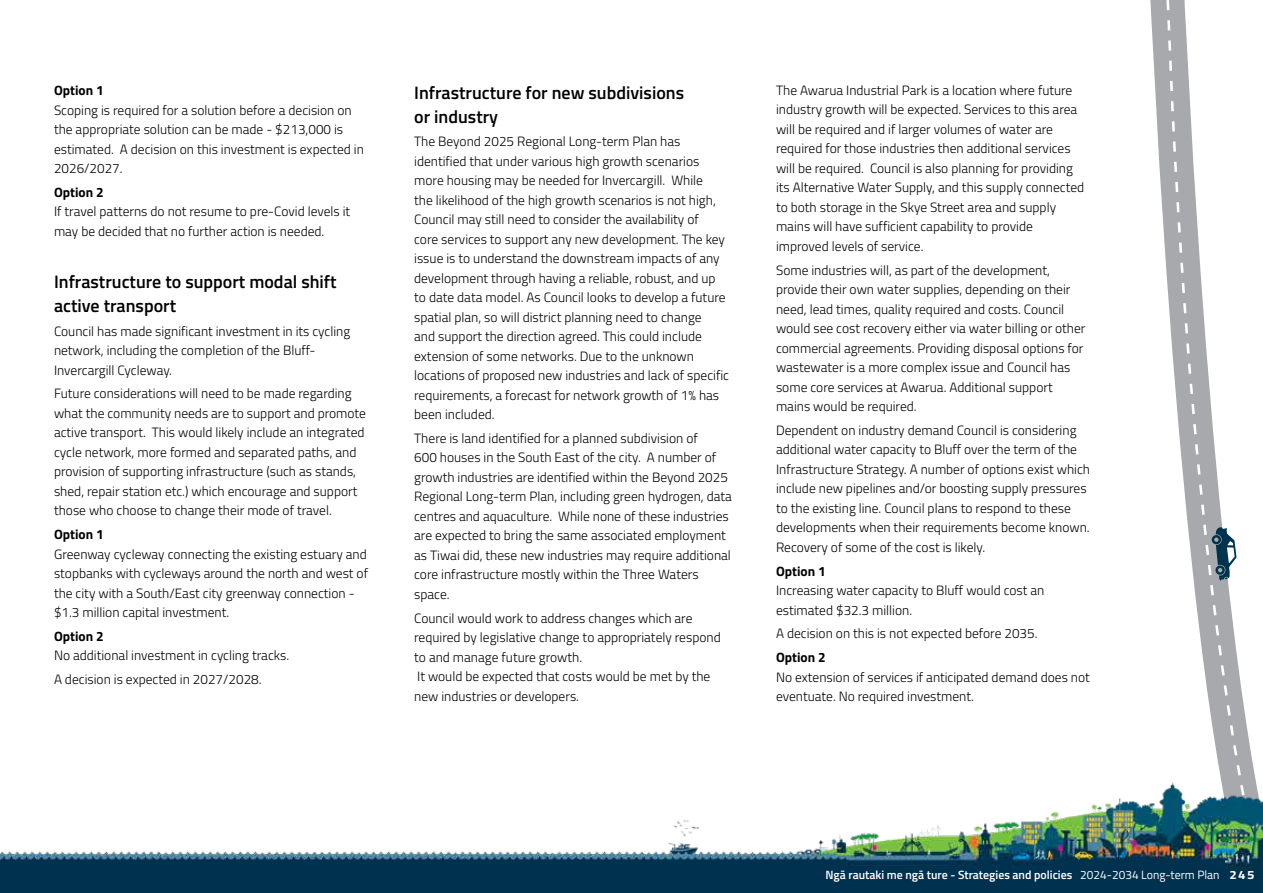
<style>
.page{position:relative;width:1263px;height:893px;background:#fff}
.page>*{position:absolute;margin:0;border:0;box-sizing:border-box;transform-origin:0 0}
.t1{font:600 18px/24px "Titillium";color:#000}
.t2{font:300 13.5px/19.5px "Titillium";color:#000}
.t3{font:700 13.5px "Titillium";color:#000}
.t4{font:600 12px "Titillium";color:#fff}
.s1{font-weight:400}
.s2{font-weight:700}
</style>
<div class="page">
<svg style="left:1150px;top:0;width:14px;height:233px"></svg>
<svg style="left:1164px;top:0;width:91px;height:775px"></svg>
<img style="left:0;top:775px;width:1263px;height:118px">
<svg style="left:1211px;top:527px;width:25px;height:54px"></svg>
<p class="t3" style="left:54px;top:80px;width:51px">Option 1</p>
<p class="t2" style="left:54px;top:100px;width:311px">Scoping is required for a solution before a decision on the appropriate solution can be made - $213,000 is estimated. A decision on this investment is expected in 2026/2027.</p>
<p class="t3" style="left:54px;top:182px;width:51px">Option 2</p>
<p class="t2" style="left:54px;top:201px;width:298px">If travel patterns do not resume to pre-Covid levels it may be decided that no further action is needed.</p>
<h1 class="t1" style="left:54px;top:269px;width:284px">Infrastructure to support modal shift active transport</h1>
<p class="t2" style="left:54px;top:321px;width:298px">Council has made significant investment in its cycling network, including the completion of the Bluff-<br>Invercargill Cycleway.</p>
<p class="t2" style="left:54px;top:383px;width:314px">Future considerations will need to be made regarding what the community needs are to support and promote active transport. This would likely include an integrated cycle network, more formed and separated paths, and provision of supporting infrastructure (such as stands, shed, repair station etc.) which encourage and support those who choose to change their mode of travel.</p>
<p class="t3" style="left:54px;top:524px;width:51px">Option 1</p>
<p class="t2" style="left:54px;top:543px;width:316px">Greenway cycleway connecting the existing estuary and stopbanks with cycleways around the north and west of the city with a South/East city greenway connection - $1.3 million capital investment.</p>
<p class="t3" style="left:54px;top:626px;width:51px">Option 2</p>
<p class="t2" style="left:54px;top:643px;width:237px;line-height:23.7px">No additional investment in cycling tracks.<br>A decision is expected in 2027/2028.</p>
<h1 class="t1" style="left:414px;top:79px;width:271px">Infrastructure for new subdivisions or industry</h1>
<p class="t2" style="left:414px;top:131px;width:316px">The Beyond 2025 Regional Long-term Plan has identified that under various high growth scenarios more housing may be needed for Invercargill. While<br>the likelihood of the high growth scenarios is not high, Council may still need to consider the availability of<br>core services to support any new development. The key issue is to understand the downstream impacts of any development through having a reliable, robust, and up to date data model. As Council looks to develop a future spatial plan, so will district planning need to change<br>and support the direction agreed. This could include extension of some networks. Due to the unknown locations of proposed new industries and lack of specific requirements, a forecast for network growth of 1% has been included.</p>
<p class="t2" style="left:414px;top:428px;width:319px">There is land identified for a planned subdivision of<br>600 houses in the South East of the city. A number of growth industries are identified within the Beyond 2025<br>Regional Long-term Plan, including green hydrogen, data centres and aquaculture. While none of these industries are expected to bring the same associated employment as Tiwai did, these new industries may require additional core infrastructure mostly within the Three Waters space.</p>
<p class="t2" style="left:414px;top:608px;width:308px">Council would work to address changes which are required by legislative change to appropriately respond to and manage future growth.<br>It would be expected that costs would be met by the new industries or developers.</p>
<p class="t2" style="left:776px;top:80px;width:310px">The Awarua Industrial Park is a location where future industry growth will be expected. Services to this area will be required and if larger volumes of water are required for those industries then additional services will be required. Council is also planning for providing its Alternative Water Supply, and this supply connected to both storage in the Skye Street area and supply mains will have sufficient capability to provide improved levels of service.</p>
<p class="t2" style="left:776px;top:260px;width:311px">Some industries will, as part of the development, provide their own water supplies, depending on their need, lead times, quality required and costs. Council would see cost recovery either via water billing or other commercial agreements. Providing disposal options for wastewater is a more complex issue and Council has some core services at Awarua. Additional support mains would be required.</p>
<p class="t2" style="left:776px;top:420px;width:316px">Dependent on industry demand Council is considering additional water capacity to Bluff over the term of the Infrastructure Strategy. A number of options exist which include new pipelines and/or boosting supply pressures to the existing line. Council plans to respond to these developments when their requirements become known.<br>Recovery of some of the cost is likely.</p>
<p class="t3" style="left:776px;top:561px;width:51px">Option 1</p>
<p class="t2" style="left:776px;top:580px;width:270px">Increasing water capacity to Bluff would cost an estimated $32.3 million.</p>
<p class="t2" style="left:776px;top:623px;width:263px">A decision on this is not expected before 2035.</p>
<p class="t3" style="left:776px;top:647px;width:51px">Option 2</p>
<p class="t2" style="left:776px;top:666px;width:315px">No extension of services if anticipated demand does not eventuate. No required investment.</p>
<p class="t4" style="left:825px;top:866px;width:430px">Ngā rautaki me ngā ture - Strategies and policies <span class="s1">2024-2034 Long-term Plan</span> <span class="s2">245</span></p>
</div>
